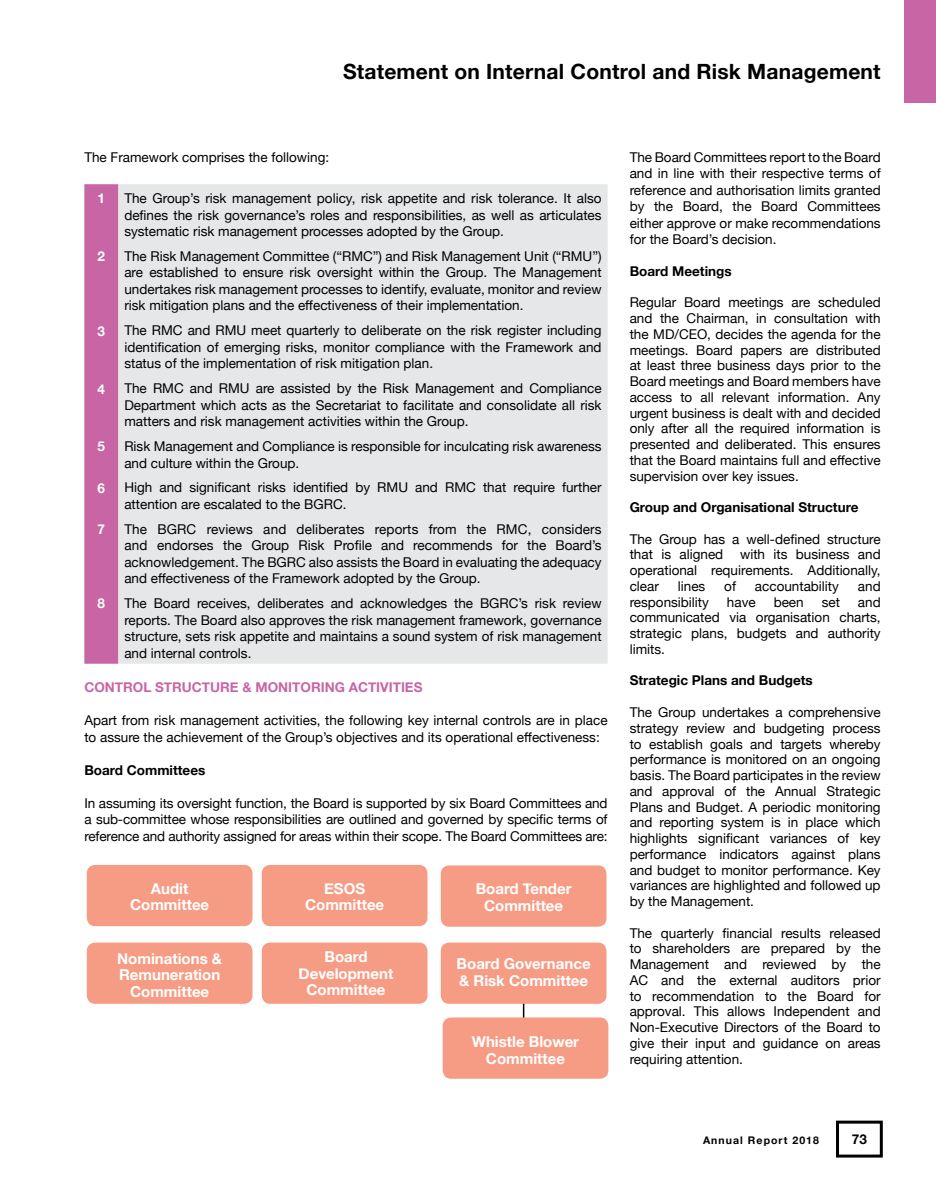
<style>
.page{position:relative;width:936px;height:1191px;background:#fff}
.page>*{position:absolute;margin:0;border:0;box-sizing:border-box;transform-origin:0 0}
.t1{font:700 21px "Helvetica Neue";letter-spacing:.01em;color:#000}
.t2{font:700 15px/16.5px "Helvetica Neue";color:#fff;text-align:center}
.t3{font:13.5px/15.8px "Helvetica Neue";color:#000;text-align:justify}
.t4{font:700 13.5px "Helvetica Neue";color:#000}
.t5{font:700 13.5px "Helvetica Neue";color:#c765a5}
.t6{font:700 13.5px "Helvetica Neue";color:#fff}
.t7{font:700 10.5px "Helvetica Neue";letter-spacing:.1em;color:#000}
</style>
<div class="page">
<div style="left:836px;top:1120px;width:46px;height:37px;border:3px solid #000"></div>
<div style="left:904px;top:0;width:31px;height:102px;background:#c765a5"></div>
<svg style="left:523px;top:1003px;width:1px;height:14px"></svg>
<div style="left:87px;top:865px;width:165px;height:61px;background:#f79c84;border-radius:9px"></div>
<div style="left:87px;top:942px;width:165px;height:61px;background:#f79c84;border-radius:9px"></div>
<div style="left:262px;top:865px;width:165px;height:61px;background:#f79c84;border-radius:9px"></div>
<div style="left:441px;top:865px;width:165px;height:61px;background:#f79c84;border-radius:9px"></div>
<div style="left:441px;top:942px;width:165px;height:61px;background:#f79c84;border-radius:9px"></div>
<div style="left:442px;top:1017px;width:166px;height:61px;background:#f79c84;border-radius:9px"></div>
<div style="left:262px;top:942px;width:165px;height:61px;background:#f79c84;border-radius:9px"></div>
<div style="left:84px;top:184px;width:34px;height:479px;background:#c765a5"></div>
<div style="left:118px;top:184px;width:489px;height:479px;background:#e6e7e8"></div>
<p class="t1" style="left:343px;top:55px;width:539px">Statement on Internal Control and Risk Management</p>
<p class="t3" style="left:84px;top:150px;width:246px">The Framework comprises the following:</p>
<p class="t6" style="left:98px;top:188px;width:9px">1</p>
<p class="t3" style="left:124px;top:191px;width:478px;line-height:16.5px">The Group’s risk management policy, risk appetite and risk tolerance. It also defines the risk governance’s roles and responsibilities, as well as articulates systematic risk management processes adopted by the Group.</p>
<p class="t6" style="left:98px;top:246px;width:9px">2</p>
<p class="t3" style="left:124px;top:249px;width:478px;line-height:16.5px">The Risk Management Committee (“RMC”) and Risk Management Unit (“RMU”) are established to ensure risk oversight within the Group. The Management undertakes risk management processes to identify, evaluate, monitor and review risk mitigation plans and the effectiveness of their implementation.</p>
<p class="t6" style="left:98px;top:320px;width:9px">3</p>
<p class="t3" style="left:124px;top:323px;width:478px;line-height:16.5px">The RMC and RMU meet quarterly to deliberate on the risk register including identification of emerging risks, monitor compliance with the Framework and status of the implementation of risk mitigation plan.</p>
<p class="t6" style="left:98px;top:378px;width:9px">4</p>
<p class="t3" style="left:124px;top:381px;width:479px;line-height:16.5px">The RMC and RMU are assisted by the Risk Management and Compliance Department which acts as the Secretariat to facilitate and consolidate all risk matters and risk management activities within the Group.</p>
<p class="t6" style="left:98px;top:436px;width:9px">5</p>
<p class="t3" style="left:124px;top:439px;width:478px;line-height:16.5px">Risk Management and Compliance is responsible for inculcating risk awareness and culture within the Group.</p>
<p class="t6" style="left:98px;top:477px;width:9px">6</p>
<p class="t3" style="left:124px;top:480px;width:478px;line-height:16.5px">High and significant risks identified by RMU and RMC that require further attention are escalated to the BGRC.</p>
<p class="t6" style="left:98px;top:519px;width:9px">7</p>
<p class="t3" style="left:124px;top:521px;width:478px;line-height:16.5px">The BGRC reviews and deliberates reports from the RMC, considers and endorses the Group Risk Profile and recommends for the Board’s acknowledgement. The BGRC also assists the Board in evaluating the adequacy and effectiveness of the Framework adopted by the Group.</p>
<p class="t6" style="left:98px;top:593px;width:9px">8</p>
<p class="t3" style="left:124px;top:596px;width:478px;line-height:16.5px">The Board receives, deliberates and acknowledges the BGRC’s risk review reports. The Board also approves the risk management framework, governance structure, sets risk appetite and maintains a sound system of risk management and internal controls.</p>
<p class="t5" style="left:84px;top:677px;width:339px">CONTROL STRUCTURE &amp; MONITORING ACTIVITIES</p>
<p class="t3" style="left:84px;top:713px;width:525px;line-height:16.5px">Apart from risk management activities, the following key internal controls are in place to assure the achievement of the Group’s objectives and its operational effectiveness:</p>
<p class="t4" style="left:84px;top:759px;width:122px">Board Committees</p>
<p class="t3" style="left:84px;top:795px;width:525px;line-height:16.5px">In assuming its oversight function, the Board is supported by six Board Committees and a sub-committee whose responsibilities are outlined and governed by specific terms of reference and authority assigned for areas within their scope. The Board Committees are:</p>
<p class="t2" style="left:130px;top:880px;width:81px">Audit<br>Committee</p>
<p class="t2" style="left:117px;top:950px;width:106px">Nominations &amp;<br>Remuneration<br>Committee</p>
<p class="t2" style="left:305px;top:880px;width:81px">ESOS<br>Committee</p>
<p class="t2" style="left:298px;top:949px;width:96px">Board<br>Development<br>Committee</p>
<p class="t2" style="left:475px;top:881px;width:97px">Board Tender<br>Committee</p>
<p class="t2" style="left:456px;top:955px;width:135px;text-align:left">Board Governance &amp; Risk Committee</p>
<p class="t2" style="left:472px;top:1034px;width:109px">Whistle Blower<br>Committee</p>
<p class="t3" style="left:629px;top:149px;width:252px;line-height:16.5px">The Board Committees report to the Board and in line with their respective terms of reference and authorisation limits granted by the Board, the Board Committees either approve or make recommendations for the Board’s decision.</p>
<p class="t4" style="left:629px;top:260px;width:103px">Board Meetings</p>
<p class="t3" style="left:629px;top:295px;width:252px">Regular Board meetings are scheduled and the Chairman, in consultation with the MD/CEO, decides the agenda for the meetings. Board papers are distributed at least three business days prior to the Board meetings and Board members have access to all relevant information. Any urgent business is dealt with and decided only after all the required information is presented and deliberated. This ensures that the Board maintains full and effective supervision over key issues.</p>
<p class="t4" style="left:629px;top:497px;width:230px">Group and Organisational Structure</p>
<p class="t3" style="left:629px;top:532px;width:252px">The Group has a well-defined structure that is aligned with its business and operational requirements. Additionally, clear</p>
<p class="t3" style="left:677px;top:579px;width:29px">lines</p>
<p class="t3" style="left:724px;top:579px;width:13px">of</p>
<p class="t3" style="left:754px;top:579px;width:86px">accountability</p>
<p class="t3" style="left:857px;top:579px;width:24px">and</p>
<p class="t3" style="left:629px;top:595px;width:81px">responsibility</p>
<p class="t3" style="left:727px;top:595px;width:30px">have</p>
<p class="t3" style="left:773px;top:595px;width:32px">been</p>
<p class="t3" style="left:821px;top:595px;width:20px">set</p>
<p class="t3" style="left:629px;top:595px;width:252px;text-indent:228px">and communicated via organisation charts, strategic plans, budgets and authority limits.</p>
<p class="t4" style="left:629px;top:670px;width:185px">Strategic Plans and Budgets</p>
<p class="t3" style="left:629px;top:705px;width:252px">The Group undertakes a comprehensive strategy review and budgeting process to establish goals and targets whereby performance is monitored on an ongoing basis. The Board participates in the review and approval of the Annual Strategic Plans and Budget. A periodic monitoring and reporting system is in place which highlights significant variances of key performance indicators against plans and budget to monitor performance. Key variances are highlighted and followed up by the Management.</p>
<p class="t3" style="left:629px;top:925px;width:252px">The quarterly financial results released to shareholders are prepared by the Management and reviewed by the AC and the external auditors prior to recommendation to the Board for approval. This allows Independent and Non-Executive Directors of the Board to give their input and guidance on areas requiring attention.</p>
<p class="t7" style="left:703px;top:1131px;width:117px">Annual Report 2018</p>
<p class="t4" style="left:851px;top:1128px;width:17px">73</p>
</div>
